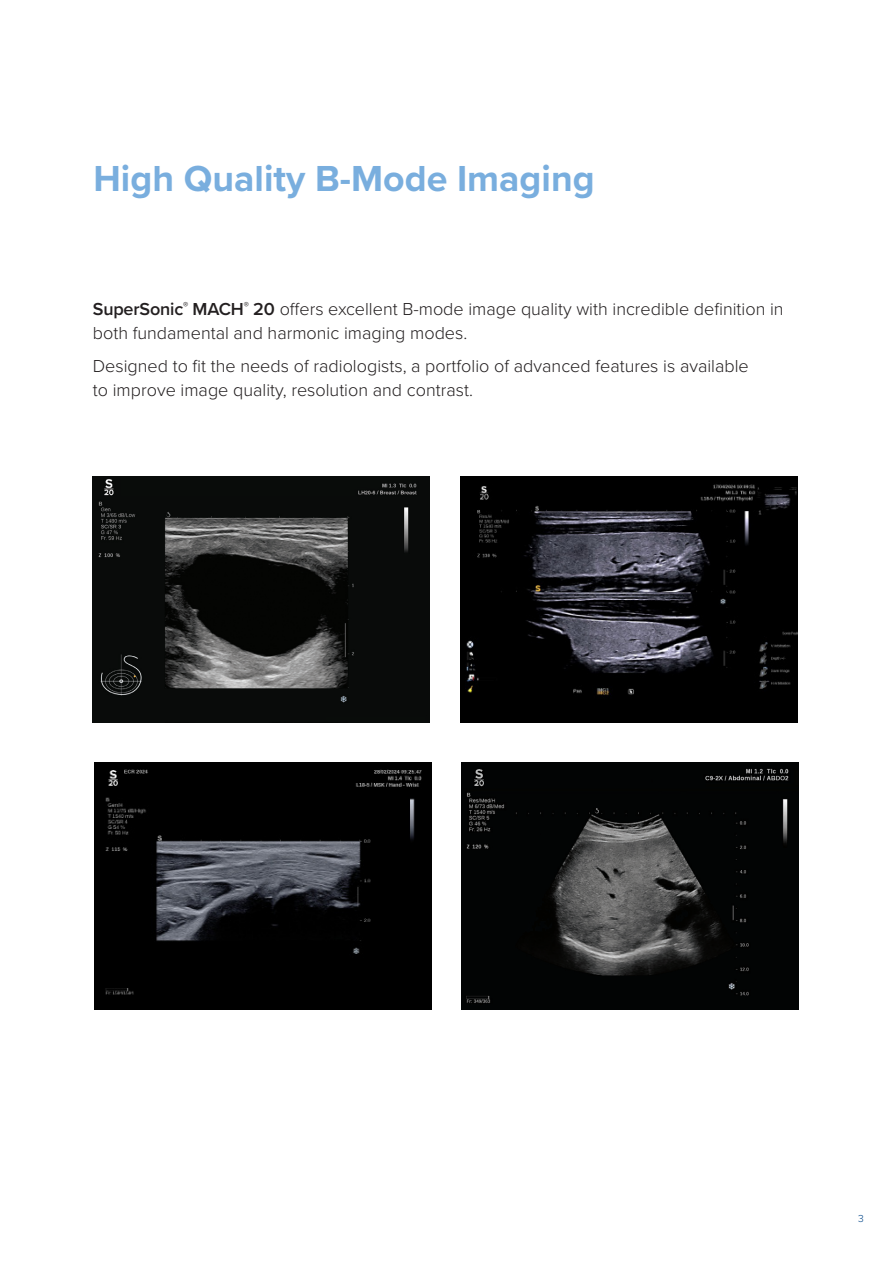
<style>
.page{position:relative;width:893px;height:1263px;background:#fff}
.page>*{position:absolute;margin:0;border:0;box-sizing:border-box;transform-origin:0 0}
.t1{font:700 37.5px "Proxima Nova";color:#79aede}
.t2{font:300 18px/24px "Proxima Nova";color:#231f20}
.t3{font:300 10.5px "Proxima Nova";color:#014588}
.s1{font-weight:600}
</style>
<div class="page">
<img style="left:94px;top:763px;width:337px;height:246px">
<img style="left:462px;top:763px;width:337px;height:246px">
<img style="left:93px;top:476px;width:337px;height:247px">
<img style="left:460px;top:476px;width:337px;height:247px">
<p class="t1" style="left:94px;top:150px;width:503px">High Quality B-Mode Imaging</p>
<p class="t2" style="left:93px;top:296px;width:692px"><span class="s1">SuperSonic</span><sup>®</sup> <span class="s1">MACH</span><sup>®</sup> <span class="s1">20</span> offers excellent B-mode image quality with incredible definition in both fundamental and harmonic imaging modes.</p>
<p class="t2" style="left:93px;top:353px;width:657px">Designed to fit the needs of radiologists, a portfolio of advanced features is available to improve image quality, resolution and contrast.</p>
<p class="t3" style="left:858px;top:1210px;width:7px">3</p>
</div>
